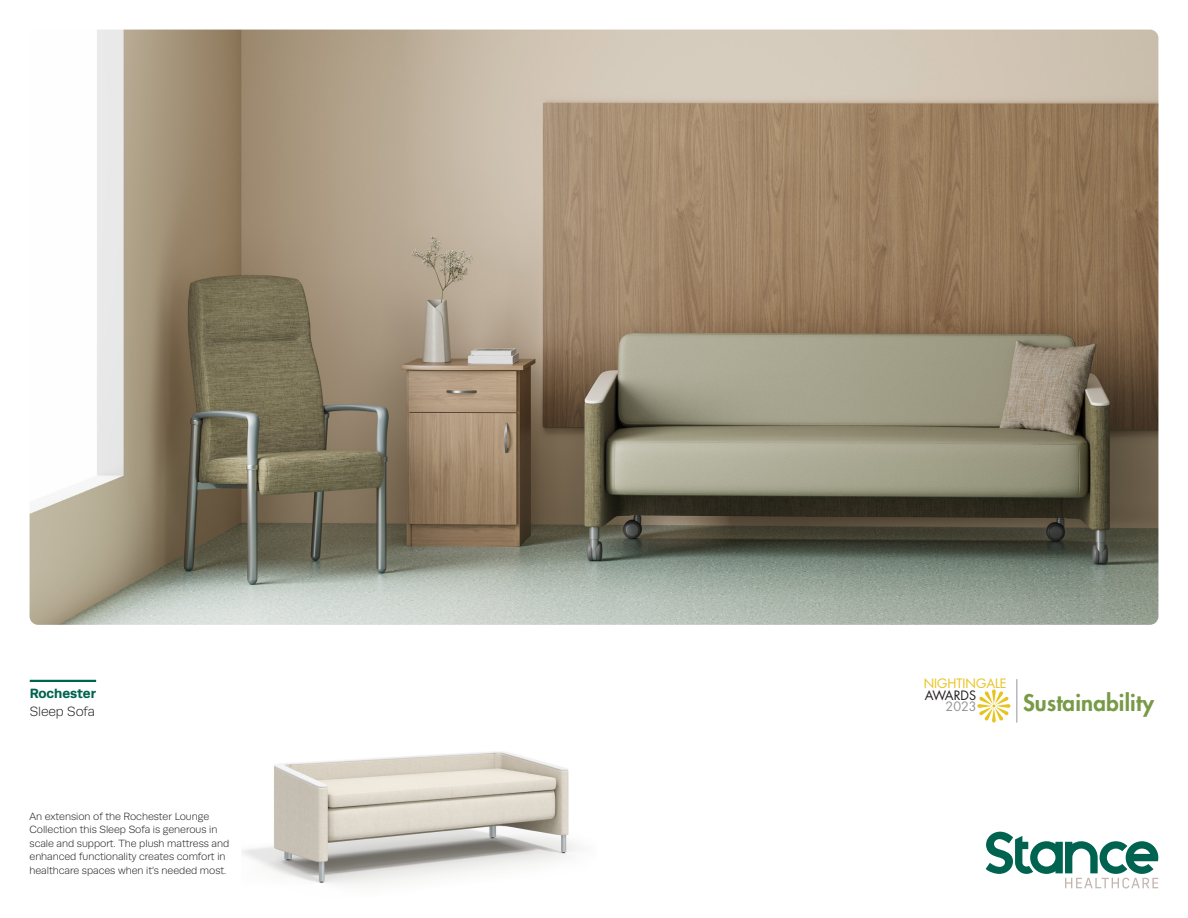
<style>
.page{position:relative;width:1188px;height:918px;background:#fff}
.page>*{position:absolute;margin:0;border:0;box-sizing:border-box;transform-origin:0 0}
.t1{font:800 22.2px "Futura Std";letter-spacing:.01em;color:#789a47}
.Product_Heading{font:700 13.5px "Runda";letter-spacing:-.005em;color:#006350}
.Product_Subheading{font:300 13.5px "Runda";letter-spacing:-.005em;color:#231f20}
.t2{font:12.6px "Futura Std";color:#e8c31d}
.t3{font:12.6px "Futura Std";color:#231f20}
.t4{font:12.6px "Futura Std";color:#939598}
.Product_Body{font:300 10.5px/13.5px "Runda";letter-spacing:-.005em;color:#231f20}
</style>
<div class="page">
<img style="left:241px;top:751px;width:336px;height:134px">
<img style="left:30px;top:30px;width:1128px;height:595px">
<hr style="left:30px;top:680px;width:66px;height:2px;background:#006350">
<svg style="left:977px;top:689px;width:33px;height:34px"></svg>
<hr style="left:1017px;top:679px;width:1px;height:44px;background:#939598">
<svg style="left:986px;top:832px;width:172px;height:56px"></svg>
<p class="Product_Heading" style="left:30px;top:685px;width:68px">Rochester</p>
<p class="Product_Subheading" style="left:30px;top:704px;width:67px">Sleep Sofa</p>
<p class="Product_Body" style="left:30px;top:810px;width:201px">An extension of the Rochester Lounge Collection this Sleep Sofa is generous in scale and support. The plush mattress and enhanced functionality creates comfort in healthcare spaces when it’s needed most.</p>
<p class="t2" style="left:924px;top:676px;width:84px">NIGHTINGALE</p>
<p class="t3" style="left:925px;top:687px;width:53px">AWARDS</p>
<p class="t4" style="left:946px;top:699px;width:33px">2023</p>
<p class="t1" style="left:1023px;top:689px;width:132px">Sustainability</p>
</div>
